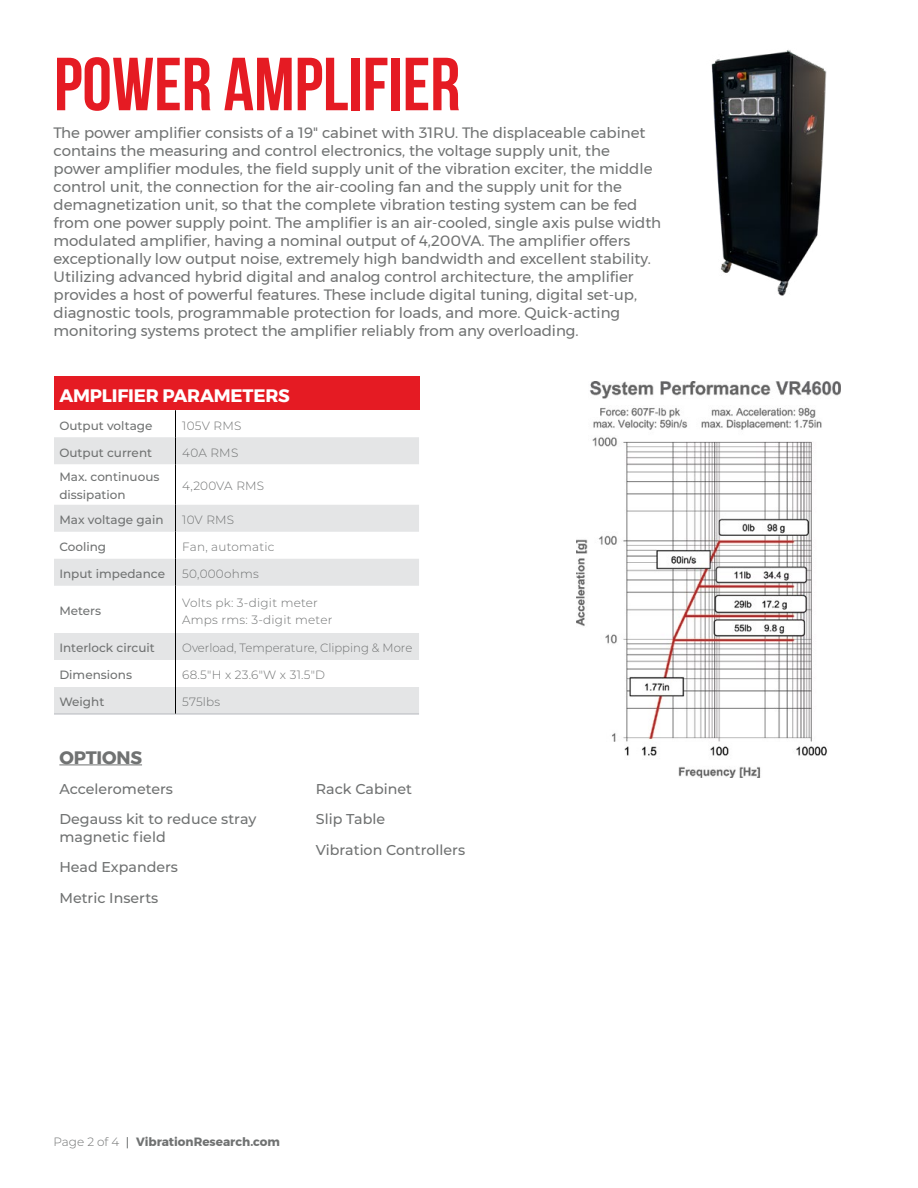
<style>
.page{position:relative;width:918px;height:1188px;background:#fff}
.page>*{position:absolute;margin:0;border:0;box-sizing:border-box;transform-origin:0 0}
.t1{font:75px "Bebas Neue";color:#e51b23}
.t2{font:700 18px "Montserrat";letter-spacing:-.01em;color:#fff}
.t3{font:700 18px "Montserrat";letter-spacing:-.01em;color:#707272}
.t4{font:15px/18px "Montserrat";color:#707272}
.t5{font:500 14.25px/30.8px "Montserrat";color:#707272}
.t6{font:500 12px/18px "Montserrat";color:#707272}
.t7{font:300 12px/17.2px "Montserrat";letter-spacing:.02em;color:#707272}
.t8{font:300 12px "Montserrat";color:#707272}
.t9{font:700 12px "Montserrat";color:#707272}
.s1{font-weight:300}
.s2{font-weight:500}
</style>
<div class="page">
<div style="left:54px;top:376px;width:365px;height:34px;background:#e51b23"></div>
<svg style="left:54px;top:437px;width:365px;height:277px"></svg>
<hr style="left:54px;top:714px;width:122px;height:1px;background:#b6b9be">
<hr style="left:176px;top:714px;width:243px;height:1px;background:#b6b9be">
<svg style="left:175px;top:410px;width:1px;height:54px"></svg>
<hr style="left:175px;top:464px;width:1px;height:41px;background:#000">
<svg style="left:175px;top:505px;width:1px;height:81px"></svg>
<hr style="left:175px;top:586px;width:1px;height:47px;background:#000">
<svg style="left:175px;top:633px;width:1px;height:81px"></svg>
<img style="left:711px;top:50px;width:116px;height:246px">
<img style="left:577px;top:382px;width:264px;height:396px">
<hr style="left:59px;top:764px;width:83px;height:1px;background:#707272">
<h1 class="t1" style="left:54px;top:43px;width:408px">POWER AMPLIFIER</h1>
<p class="t4" style="left:54px;top:124px;width:609px">The power amplifier consists of a 19" cabinet with 31RU. The displaceable cabinet contains the measuring and control electronics, the voltage supply unit, the<br>power amplifier modules, the field supply unit of the vibration exciter, the middle control unit, the connection for the air-cooling fan and the supply unit for the demagnetization unit, so that the complete vibration testing system can be fed from one power supply point. The amplifier is an air-cooled, single axis pulse width modulated amplifier, having a nominal output of 4,200VA. The amplifier offers exceptionally low output noise, extremely high bandwidth and excellent stability.<br>Utilizing advanced hybrid digital and analog control architecture, the amplifier provides a host of powerful features. These include digital tuning, digital set-up, diagnostic tools, programmable protection for loads, and more. Quick-acting monitoring systems protect the amplifier reliably from any overloading.</p>
<p class="t2" style="left:59px;top:381px;width:232px">AMPLIFIER PARAMETERS</p>
<p class="t6" style="left:59px;top:416px;width:95px">Output voltage</p>
<p class="t7" style="left:182px;top:416px;width:61px">105V RMS</p>
<p class="t6" style="left:59px;top:443px;width:94px">Output current</p>
<p class="t7" style="left:182px;top:443px;width:58px">40A RMS</p>
<p class="t6" style="left:59px;top:468px;width:102px">Max. continuous dissipation</p>
<p class="t7" style="left:182px;top:477px;width:83px">4,200VA RMS</p>
<p class="t6" style="left:59px;top:510px;width:106px">Max voltage gain</p>
<p class="t7" style="left:182px;top:511px;width:54px">10V RMS</p>
<p class="t6" style="left:59px;top:537px;width:48px">Cooling</p>
<p class="t7" style="left:182px;top:538px;width:94px">Fan, automatic</p>
<p class="t6" style="left:59px;top:564px;width:107px">Input impedance</p>
<p class="t7" style="left:182px;top:565px;width:78px">50,000ohms</p>
<p class="t6" style="left:59px;top:601px;width:43px">Meters</p>
<p class="t7" style="left:182px;top:593px;width:152px">Volts pk: 3-digit meter<br>Amps rms: 3-digit meter</p>
<p class="t6" style="left:59px;top:639px;width:97px">Interlock circuit</p>
<p class="t8" style="left:182px;top:640px;width:232px">Overload, Temperature, Clipping &amp; More</p>
<p class="t6" style="left:59px;top:666px;width:74px">Dimensions</p>
<p class="t7" style="left:182px;top:666px;width:144px">68.5"H x 23.6"W x 31.5"D</p>
<p class="t6" style="left:59px;top:692px;width:46px">Weight</p>
<p class="t7" style="left:182px;top:693px;width:40px">575lbs</p>
<p class="t3" style="left:59px;top:743px;width:84px">OPTIONS</p>
<p class="t5" style="left:59px;top:773px;width:198px">Accelerometers<br>Degauss kit to reduce stray</p>
<p class="t5" style="left:59px;top:821px;width:120px">magnetic field<br>Head Expanders<br>Metric Inserts</p>
<p class="t5" style="left:316px;top:773px;width:151px">Rack Cabinet<br>Slip Table<br>Vibration Controllers</p>
<p class="t9" style="left:54px;top:1132px;width:228px"><span class="s1">Page 2 of 4</span> <span class="s2">|</span> VibrationResearch.com</p>
</div>
